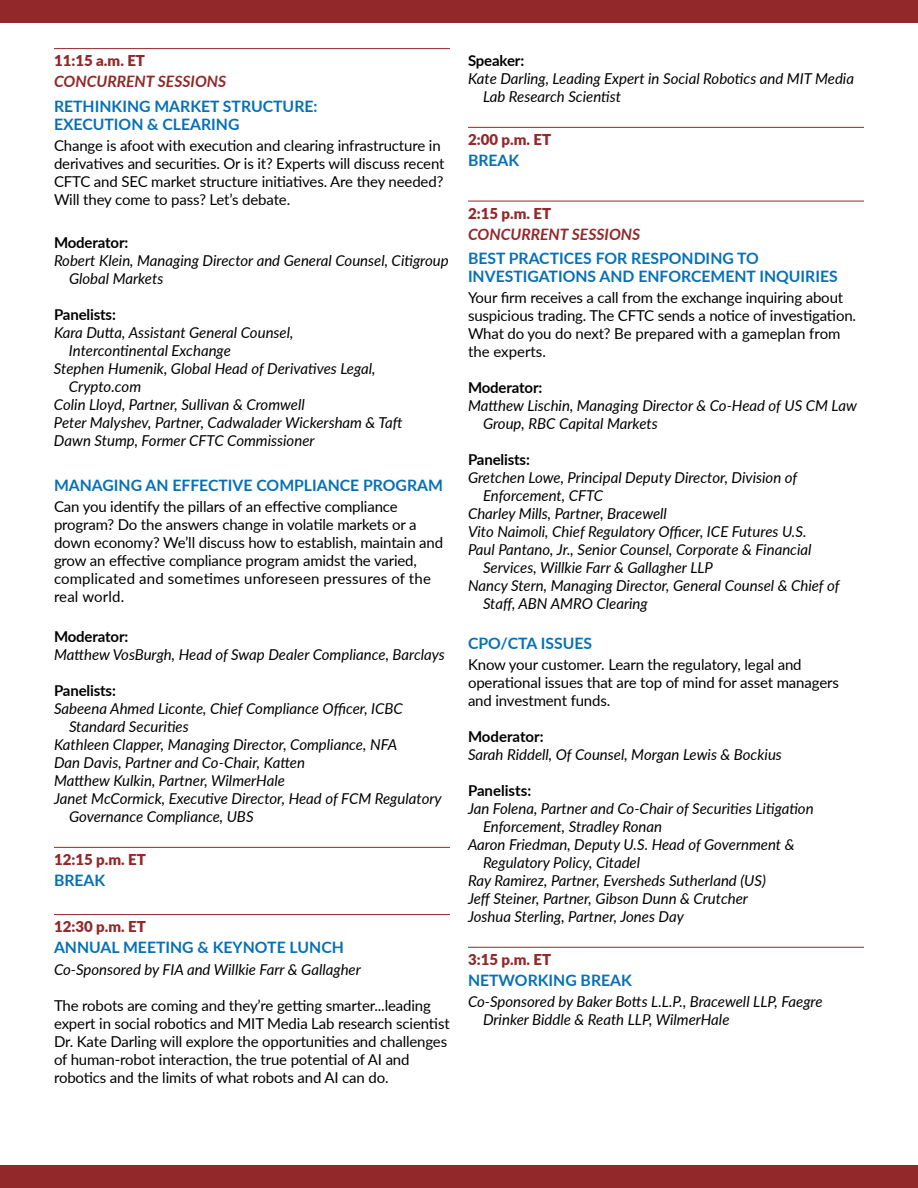
<style>
.page{position:relative;width:918px;height:1188px;background:#fff}
.page>*{position:absolute;margin:0;border:0;box-sizing:border-box;transform-origin:0 0}
.t1{font:700 15.75px/18px "Lato";color:#0770b5}
.t2{font:italic 700 15.75px "Lato";color:#93282a}
.t3{font:italic 15px/18px "Lato";color:#000}
.t4{font:15px/18px "Lato";letter-spacing:-.01em;color:#000}
.t5{font:700 15px "Lato";letter-spacing:-.01em;color:#000}
.t6{font:900 15px "Lato";color:#93282a}
</style>
<div class="page">
<div style="left:0;top:0;width:918px;height:23px;background:#93282a"></div>
<div style="left:0;top:1165px;width:918px;height:23px;background:#93282a"></div>
<hr style="left:54px;top:48px;width:396px;height:1px;background:#93282a">
<hr style="left:54px;top:847px;width:396px;height:1px;background:#93282a">
<hr style="left:54px;top:914px;width:396px;height:1px;background:#93282a">
<hr style="left:468px;top:127px;width:396px;height:1px;background:#93282a">
<hr style="left:468px;top:201px;width:396px;height:1px;background:#93282a">
<hr style="left:468px;top:947px;width:396px;height:1px;background:#93282a">
<p class="t6" style="left:54px;top:49px;width:93px">11:15 a.m. ET</p>
<p class="t2" style="left:54px;top:70px;width:174px">CONCURRENT SESSIONS</p>
<p class="t1" style="left:54px;top:96px;width:265px">RETHINKING MARKET STRUCTURE:<br>EXECUTION &amp; CLEARING</p>
<p class="t4" style="left:54px;top:136px;width:392px">Change is afoot with execution and clearing infrastructure in derivatives and securities. Or is it? Experts will discuss recent CFTC and SEC market structure initiatives. Are they needed?<br>Will they come to pass? Let’s debate.</p>
<p class="t5" style="left:54px;top:231px;width:76px">Moderator:</p>
<p class="t3" style="left:69px;top:250px;width:381px;text-indent:-15px">Robert Klein, Managing Director and General Counsel, Citigroup<br>Global Markets</p>
<p class="t5" style="left:54px;top:303px;width:63px">Panelists:</p>
<p class="t3" style="left:54px;top:322px;width:241px">Kara Dutta, Assistant General Counsel,</p>
<p class="t3" style="left:69px;top:340px;width:163px">Intercontinental Exchange</p>
<p class="t3" style="left:54px;top:358px;width:323px">Stephen Humenik, Global Head of Derivatives Legal,</p>
<p class="t3" style="left:69px;top:376px;width:74px">Crypto.com</p>
<p class="t3" style="left:54px;top:394px;width:252px">Colin Lloyd, Partner, Sullivan &amp; Cromwell</p>
<p class="t3" style="left:54px;top:412px;width:350px">Peter Malyshev, Partner, Cadwalader Wickersham &amp; Taft</p>
<p class="t3" style="left:54px;top:430px;width:262px">Dawn Stump, Former CFTC Commissioner</p>
<p class="t1" style="left:54px;top:476px;width:391px">MANAGING AN EFFECTIVE COMPLIANCE PROGRAM</p>
<p class="t4" style="left:54px;top:497px;width:391px">Can you identify the pillars of an effective compliance program? Do the answers change in volatile markets or a down economy? We’ll discuss how to establish, maintain and grow an effective compliance program amidst the varied, complicated and sometimes unforeseen pressures of the real world.</p>
<p class="t5" style="left:54px;top:626px;width:76px">Moderator:</p>
<p class="t3" style="left:54px;top:645px;width:392px">Matthew VosBurgh, Head of Swap Dealer Compliance, Barclays</p>
<p class="t5" style="left:54px;top:680px;width:63px">Panelists:</p>
<p class="t3" style="left:54px;top:699px;width:350px">Sabeena Ahmed Liconte, Chief Compliance Officer, ICBC</p>
<p class="t3" style="left:69px;top:717px;width:121px">Standard Securities</p>
<p class="t3" style="left:54px;top:735px;width:345px">Kathleen Clapper, Managing Director, Compliance, NFA</p>
<p class="t3" style="left:54px;top:753px;width:253px">Dan Davis, Partner and Co-Chair, Katten</p>
<p class="t3" style="left:54px;top:771px;width:232px">Matthew Kulkin, Partner, WilmerHale</p>
<p class="t3" style="left:54px;top:789px;width:389px">Janet McCormick, Executive Director, Head of FCM Regulatory</p>
<p class="t3" style="left:69px;top:807px;width:186px">Governance Compliance, UBS</p>
<p class="t6" style="left:54px;top:848px;width:93px">12:15 p.m. ET</p>
<p class="t1" style="left:54px;top:871px;width:53px">BREAK</p>
<p class="t6" style="left:54px;top:915px;width:93px">12:30 p.m. ET</p>
<p class="t1" style="left:54px;top:938px;width:291px">ANNUAL MEETING &amp; KEYNOTE LUNCH</p>
<p class="t3" style="left:54px;top:959px;width:308px">Co-Sponsored by FIA and Willkie Farr &amp; Gallagher</p>
<p class="t4" style="left:54px;top:995px;width:397px">The robots are coming and they’re getting smarter...leading expert in social robotics and MIT Media Lab research scientist Dr. Kate Darling will explore the opportunities and challenges of human-robot interaction, the true potential of AI and robotics and the limits of what robots and AI can do.</p>
<p class="t5" style="left:468px;top:50px;width:58px">Speaker:</p>
<p class="t3" style="left:483px;top:69px;width:373px;text-indent:-15px">Kate Darling, Leading Expert in Social Robotics and MIT Media<br>Lab Research Scientist</p>
<p class="t6" style="left:468px;top:128px;width:85px">2:00 p.m. ET</p>
<p class="t1" style="left:468px;top:151px;width:53px">BREAK</p>
<p class="t6" style="left:468px;top:202px;width:85px">2:15 p.m. ET</p>
<p class="t2" style="left:468px;top:222px;width:174px">CONCURRENT SESSIONS</p>
<p class="t1" style="left:468px;top:249px;width:371px">BEST PRACTICES FOR RESPONDING TO<br>INVESTIGATIONS AND ENFORCEMENT INQUIRIES</p>
<p class="t4" style="left:468px;top:288px;width:390px">Your firm receives a call from the exchange inquiring about suspicious trading. The CFTC sends a notice of investigation.<br>What do you do next? Be prepared with a gameplan from the experts.</p>
<p class="t5" style="left:468px;top:377px;width:76px">Moderator:</p>
<p class="t3" style="left:483px;top:396px;width:376px;text-indent:-15px">Matthew Lischin, Managing Director &amp; Co-Head of US CM Law<br>Group, RBC Capital Markets</p>
<p class="t5" style="left:468px;top:449px;width:63px">Panelists:</p>
<p class="t3" style="left:468px;top:468px;width:331px">Gretchen Lowe, Principal Deputy Director, Division of</p>
<p class="t3" style="left:483px;top:486px;width:122px">Enforcement, CFTC</p>
<p class="t3" style="left:468px;top:504px;width:201px">Charley Mills, Partner, Bracewell</p>
<p class="t3" style="left:468px;top:522px;width:340px">Vito Naimoli, Chief Regulatory Officer, ICE Futures U.S.</p>
<p class="t3" style="left:468px;top:540px;width:345px">Paul Pantano, Jr., Senior Counsel, Corporate &amp; Financial</p>
<p class="t3" style="left:483px;top:558px;width:232px">Services, Willkie Farr &amp; Gallagher LLP</p>
<p class="t3" style="left:468px;top:576px;width:373px">Nancy Stern, Managing Director, General Counsel &amp; Chief of</p>
<p class="t3" style="left:483px;top:594px;width:166px">Staff, ABN AMRO Clearing</p>
<p class="t1" style="left:468px;top:633px;width:126px">CPO/CTA ISSUES</p>
<p class="t4" style="left:468px;top:655px;width:372px">Know your customer. Learn the regulatory, legal and operational issues that are top of mind for asset managers and investment funds.</p>
<p class="t5" style="left:468px;top:725px;width:77px">Moderator:</p>
<p class="t3" style="left:468px;top:745px;width:315px">Sarah Riddell, Of Counsel, Morgan Lewis &amp; Bockius</p>
<p class="t5" style="left:468px;top:779px;width:65px">Panelists:</p>
<p class="t3" style="left:468px;top:799px;width:347px">Jan Folena, Partner and Co-Chair of Securities Litigation</p>
<p class="t3" style="left:483px;top:817px;width:181px">Enforcement, Stradley Ronan</p>
<p class="t3" style="left:468px;top:835px;width:328px">Aaron Friedman, Deputy U.S. Head of Government &amp;</p>
<p class="t3" style="left:483px;top:853px;width:159px">Regulatory Policy, Citadel</p>
<p class="t3" style="left:468px;top:871px;width:300px">Ray Ramirez, Partner, Eversheds Sutherland (US)</p>
<p class="t3" style="left:468px;top:889px;width:282px">Jeff Steiner, Partner, Gibson Dunn &amp; Crutcher</p>
<p class="t3" style="left:468px;top:907px;width:217px">Joshua Sterling, Partner, Jones Day</p>
<p class="t6" style="left:468px;top:948px;width:85px">3:15 p.m. ET</p>
<p class="t1" style="left:468px;top:971px;width:165px">NETWORKING BREAK</p>
<p class="t3" style="left:483px;top:992px;width:341px;text-indent:-15px">Co-Sponsored by Baker Botts L.L.P., Bracewell LLP, Faegre<br>Drinker Biddle &amp; Reath LLP, WilmerHale</p>
</div>
